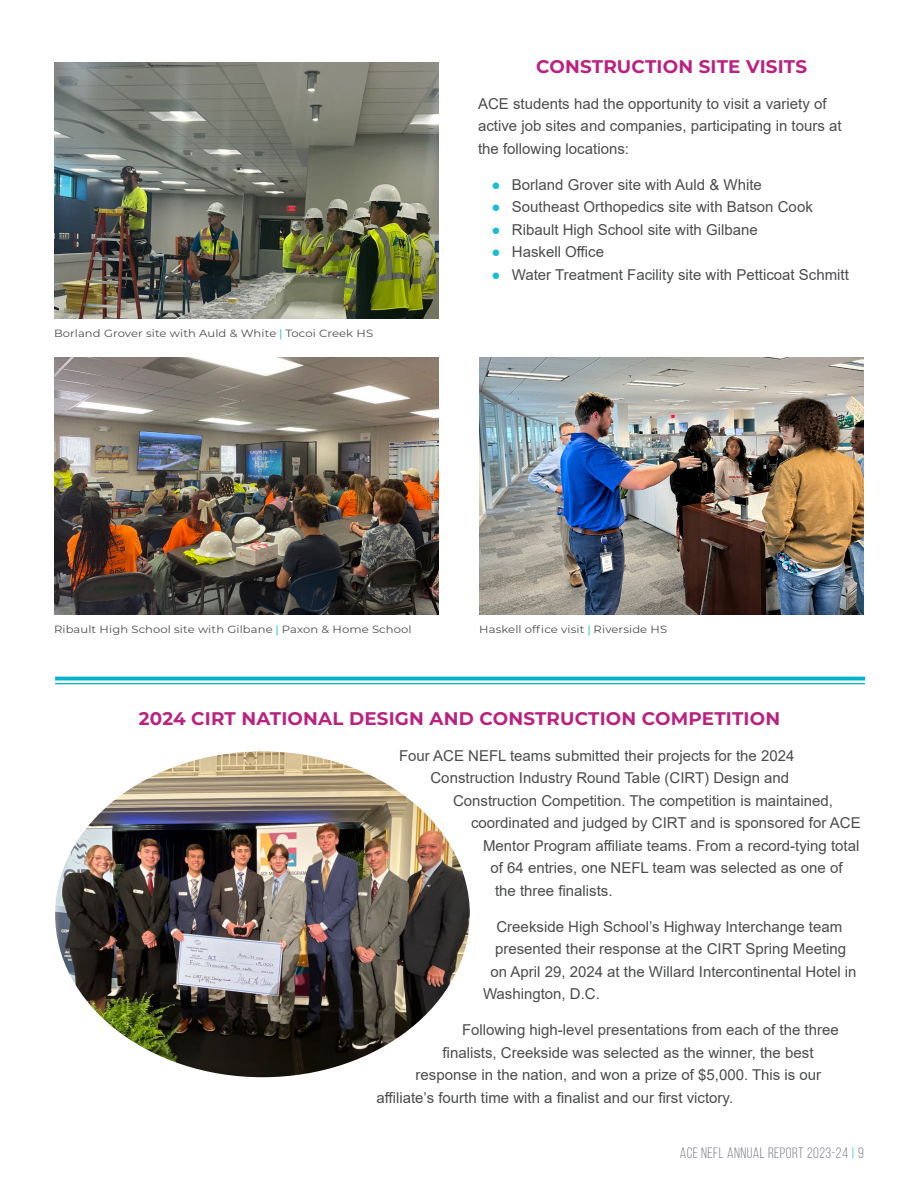
<style>
.page{position:relative;width:918px;height:1188px;background:#fff}
.page>*{position:absolute;margin:0;border:0;box-sizing:border-box;transform-origin:0 0}
.t1{font:700 18.3px "Montserrat";letter-spacing:.01em;color:#ba2280}
.t2{font:15px/22.5px "Arial";color:#4b4c4d}
.t3{font:15px "Bebas Neue";letter-spacing:.03em;color:#7f8188}
.Photo_Caption{font:10.5px "Montserrat";letter-spacing:.01em;color:#4b4c4d;scale:1.1 1}
.s1{font-family:"Arial";color:#19bdcf}
.s2{color:#19bdcf}
.s3{color:#00b4c9}
</style>
<div class="page">
<img style="left:479px;top:358px;width:385px;height:256px">
<img style="left:54px;top:62px;width:385px;height:257px">
<img style="left:54px;top:358px;width:385px;height:256px">
<hr style="left:55px;top:677px;width:810px;height:3px;background:#00b4c9">
<hr style="left:55px;top:683px;width:810px;height:1px;background:#00b4c9">
<img style="left:55px;top:751px;width:415px;height:326px">
<p class="Photo_Caption" style="left:54px;top:326px;width:292px">Borland Grover site with Auld &amp; White <span class="s1">|</span> Tocoi Creek HS</p>
<h2 class="t1" style="left:536px;top:53px;width:272px">CONSTRUCTION SITE VISITS</h2>
<p class="t2" style="left:478px;top:92px;width:365px">ACE students had the opportunity to visit a variety of active job sites and companies, participating in tours at the following locations:</p>
<p class="t2" style="left:492px;top:173px;width:272px"><span class="s2">●</span> Borland Grover site with Auld &amp; White</p>
<p class="t2" style="left:492px;top:196px;width:323px"><span class="s2">●</span> Southeast Orthopedics site with Batson Cook</p>
<p class="t2" style="left:492px;top:218px;width:268px"><span class="s2">●</span> Ribault High School site with Gilbane</p>
<p class="t2" style="left:492px;top:241px;width:114px"><span class="s2">●</span> Haskell Office</p>
<p class="t2" style="left:492px;top:263px;width:359px"><span class="s2">●</span> Water Treatment Facility site with Petticoat Schmitt</p>
<p class="Photo_Caption" style="left:54px;top:622px;width:327px">Ribault High School site with Gilbane <span class="s1">|</span> Paxon &amp; Home School</p>
<p class="Photo_Caption" style="left:479px;top:622px;width:172px">Haskell office visit <span class="s1">|</span> Riverside HS</p>
<h2 class="t1" style="left:139px;top:705px;width:643px">2024 CIRT NATIONAL DESIGN AND CONSTRUCTION COMPETITION</h2>
<p class="t2" style="left:399px;top:744px;width:397px">Four ACE NEFL teams submitted their projects for the 2024</p>
<p class="t2" style="left:430px;top:766px;width:360px">Construction Industry Round Table (CIRT) Design and</p>
<p class="t2" style="left:453px;top:789px;width:381px">Construction Competition. The competition is maintained,</p>
<p class="t2" style="left:471px;top:811px;width:391px">coordinated and judged by CIRT and is sponsored for ACE</p>
<p class="t2" style="left:483px;top:834px;width:378px">Mentor Program affiliate teams. From a record-tying total</p>
<p class="t2" style="left:490px;top:856px;width:354px">of 64 entries, one NEFL team was selected as one of</p>
<p class="t2" style="left:495px;top:879px;width:119px">the three finalists.</p>
<p class="t2" style="left:496px;top:915px;width:347px">Creekside High School’s Highway Interchange team</p>
<p class="t2" style="left:495px;top:937px;width:353px">presented their response at the CIRT Spring Meeting</p>
<p class="t2" style="left:490px;top:960px;width:368px">on April 29, 2024 at the Willard Intercontinental Hotel in</p>
<p class="t2" style="left:483px;top:982px;width:118px">Washington, D.C.</p>
<p class="t2" style="left:462px;top:1018px;width:378px">Following high-level presentations from each of the three</p>
<p class="t2" style="left:442px;top:1041px;width:373px">finalists, Creekside was selected as the winner, the best</p>
<p class="t2" style="left:416px;top:1063px;width:407px">response in the nation, and won a prize of $5,000. This is our</p>
<p class="t2" style="left:376px;top:1086px;width:358px">affiliate’s fourth time with a finalist and our first victory.</p>
<p class="t3" style="left:680px;top:1145px;width:186px">ACE NEFL ANNUAL REPORT 2023-24 <span class="s3">|</span> 9</p>
</div>
